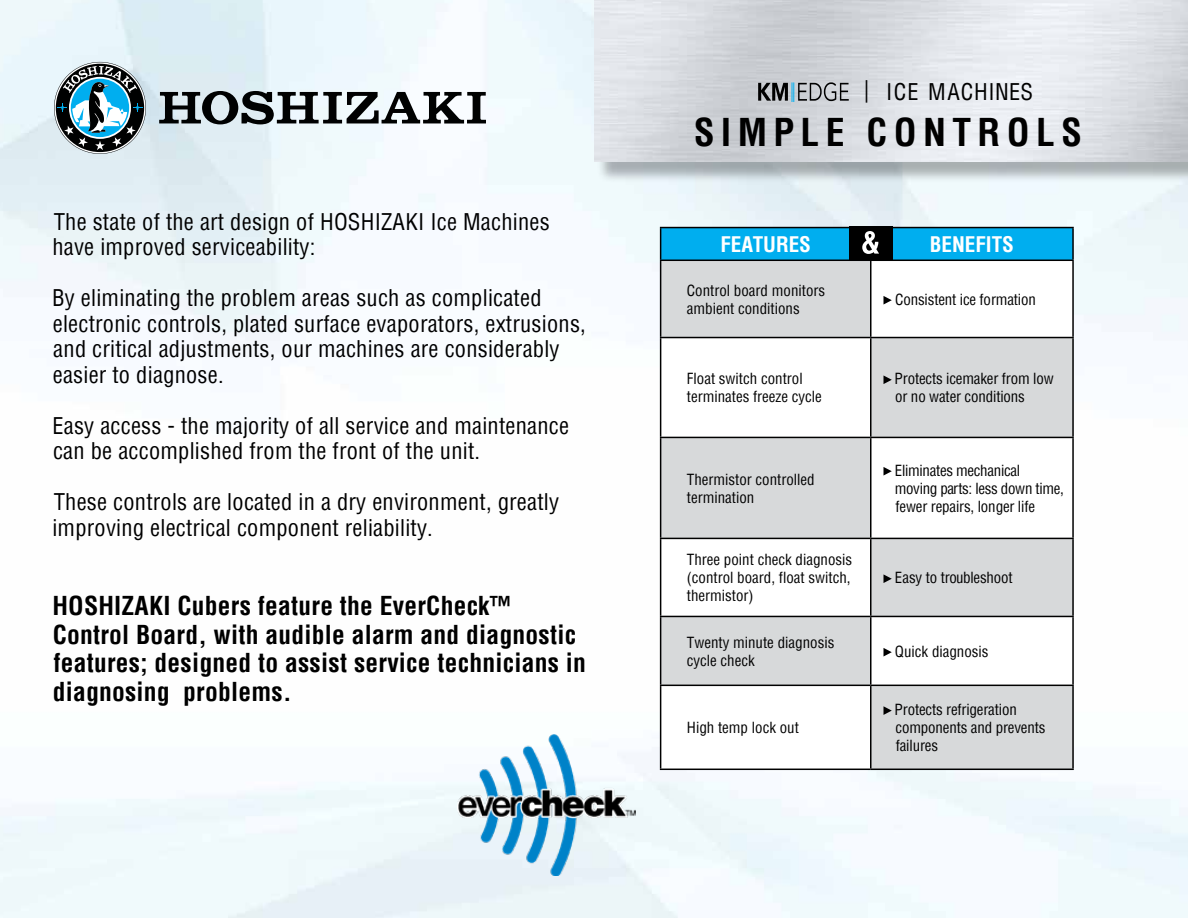
<style>
.page{position:relative;width:1188px;height:918px;background:#fff}
.page>*{position:absolute;margin:0;border:0;box-sizing:border-box;transform-origin:0 0}
.t1{font:700 condensed 37.5px "Helvetica";letter-spacing:.17em;color:#000}
.t2{font:700 condensed 25.5px/28.5px "Helvetica";letter-spacing:.01em;color:#000}
.t3{font:condensed 22.5px/25.5px "Helvetica";letter-spacing:.01em;color:#000}
.t4{font:condensed 22.5px "Helvetica";letter-spacing:.04em;color:#000}
.t5{font:700 condensed 21px "Helvetica";color:#fff}
.t6{font:condensed 15px/18px "Helvetica";color:#000}
.t7{font:condensed 15px/18px "Helvetica";letter-spacing:-.02em;color:#000}
</style>
<div class="page">
<img style="left:0;top:0;width:1188px;height:918px">
<svg style="left:54px;top:62px;width:92px;height:92px"></svg>
<svg style="left:159px;top:91px;width:327px;height:33px"></svg>
<div style="left:596px;top:0;width:592px;height:183px;background:#000;opacity:.3"></div>
<img style="left:594px;top:0;width:594px;height:162px">
<svg style="left:758px;top:82px;width:91px;height:20px;background:#878d91"></svg>
<div style="left:661px;top:228px;width:210px;height:32px;background:#00aeef"></div>
<div style="left:871px;top:228px;width:202px;height:32px;background:#00aeef"></div>
<svg style="left:661px;top:261px;width:411px;height:508px;fill:#d7d9da"></svg>
<hr style="left:871px;top:227px;width:203px;height:1px;background:#000">
<hr style="left:1072px;top:228px;width:2px;height:32px;background:#000">
<hr style="left:660px;top:261px;width:1px;height:76px;background:#000">
<hr style="left:871px;top:260px;width:203px;height:1px;background:#000">
<hr style="left:870px;top:261px;width:2px;height:76px;background:#000">
<hr style="left:1072px;top:261px;width:2px;height:76px;background:#000">
<hr style="left:660px;top:337px;width:211px;height:1px;background:#000">
<hr style="left:660px;top:338px;width:1px;height:99px;background:#000">
<hr style="left:871px;top:337px;width:203px;height:1px;background:#000">
<hr style="left:870px;top:338px;width:2px;height:99px;background:#000">
<hr style="left:1072px;top:338px;width:2px;height:99px;background:#000">
<hr style="left:660px;top:437px;width:211px;height:1px;background:#000">
<hr style="left:660px;top:438px;width:1px;height:100px;background:#000">
<hr style="left:871px;top:437px;width:203px;height:1px;background:#000">
<hr style="left:870px;top:438px;width:2px;height:100px;background:#000">
<hr style="left:1072px;top:438px;width:2px;height:100px;background:#000">
<hr style="left:660px;top:538px;width:211px;height:1px;background:#000">
<hr style="left:660px;top:539px;width:1px;height:77px;background:#000">
<hr style="left:871px;top:538px;width:203px;height:1px;background:#000">
<hr style="left:870px;top:539px;width:2px;height:77px;background:#000">
<hr style="left:1072px;top:539px;width:2px;height:77px;background:#000">
<hr style="left:660px;top:616px;width:211px;height:1px;background:#000">
<hr style="left:660px;top:617px;width:1px;height:68px;background:#000">
<hr style="left:871px;top:616px;width:203px;height:1px;background:#000">
<hr style="left:870px;top:617px;width:2px;height:68px;background:#000">
<hr style="left:1072px;top:617px;width:2px;height:68px;background:#000">
<hr style="left:660px;top:685px;width:211px;height:1px;background:#000">
<hr style="left:660px;top:686px;width:1px;height:83px;background:#000">
<hr style="left:871px;top:685px;width:203px;height:1px;background:#000">
<hr style="left:870px;top:686px;width:2px;height:83px;background:#000">
<hr style="left:1072px;top:686px;width:2px;height:83px;background:#000">
<hr style="left:660px;top:769px;width:211px;height:1px;background:#000">
<hr style="left:871px;top:769px;width:203px;height:1px;background:#000">
<hr style="left:660px;top:227px;width:211px;height:1px;background:#000">
<hr style="left:660px;top:228px;width:1px;height:32px;background:#000">
<hr style="left:660px;top:260px;width:211px;height:1px;background:#000">
<svg style="left:884px;top:296px;width:8px;height:9px"></svg>
<svg style="left:884px;top:375px;width:8px;height:9px"></svg>
<svg style="left:884px;top:467px;width:8px;height:9px"></svg>
<svg style="left:884px;top:574px;width:8px;height:9px"></svg>
<svg style="left:884px;top:648px;width:8px;height:9px"></svg>
<svg style="left:884px;top:706px;width:8px;height:9px"></svg>
<div style="left:849px;top:227px;width:43px;height:34px;background:#000"></div>
<svg style="left:862px;top:231px;width:17px;height:23px"></svg>
<img style="left:458px;top:734px;width:177px;height:142px">
<p class="t3" style="left:52px;top:208px;width:499px">The state of the art design of HOSHIZAKI Ice Machines have improved serviceability:</p>
<p class="t3" style="left:52px;top:285px;width:535px">By eliminating the problem areas such as complicated electronic controls, plated surface evaporators, extrusions, and critical adjustments, our machines are considerably easier to diagnose.</p>
<p class="t3" style="left:52px;top:412px;width:518px">Easy access - the majority of all service and maintenance can be accomplished from the front of the unit.</p>
<p class="t3" style="left:52px;top:489px;width:508px">These controls are located in a dry environment, greatly improving electrical component reliability.</p>
<p class="t2" style="left:52px;top:591px;width:535px">HOSHIZAKI Cubers feature the EverCheck™ Control Board, with audible alarm and diagnostic features; designed to assist service technicians in diagnosing problems.</p>
<p class="t4" style="left:864px;top:77px;width:171px">| ICE MACHINES</p>
<h1 class="t1" style="left:694px;top:107px;width:390px">SIMPLE CONTROLS</h1>
<p class="t5" style="left:720px;top:230px;width:92px">FEATURES</p>
<p class="t5" style="left:930px;top:230px;width:86px">BENEFITS</p>
<p class="t6" style="left:687px;top:281px;width:140px">Control board monitors ambient conditions</p>
<p class="t6" style="left:895px;top:290px;width:142px">Consistent ice formation</p>
<p class="t6" style="left:687px;top:369px;width:136px">Float switch control terminates freeze cycle</p>
<p class="t6" style="left:895px;top:369px;width:161px">Protects icemaker from low or no water conditions</p>
<p class="t6" style="left:687px;top:470px;width:129px">Thermistor controlled termination</p>
<p class="t7" style="left:895px;top:461px;width:171px">Eliminates mechanical moving parts: less down time, fewer repairs, longer life</p>
<p class="t6" style="left:687px;top:550px;width:167px;text-align:justify">Three point check diagnosis (control board, float switch, thermistor)</p>
<p class="t6" style="left:895px;top:568px;width:119px">Easy to troubleshoot</p>
<p class="t6" style="left:687px;top:633px;width:149px">Twenty minute diagnosis cycle check</p>
<p class="t6" style="left:895px;top:642px;width:95px">Quick diagnosis</p>
<p class="t6" style="left:687px;top:718px;width:114px">High temp lock out</p>
<p class="t6" style="left:895px;top:700px;width:152px">Protects refrigeration components and prevents failures</p>
</div>
